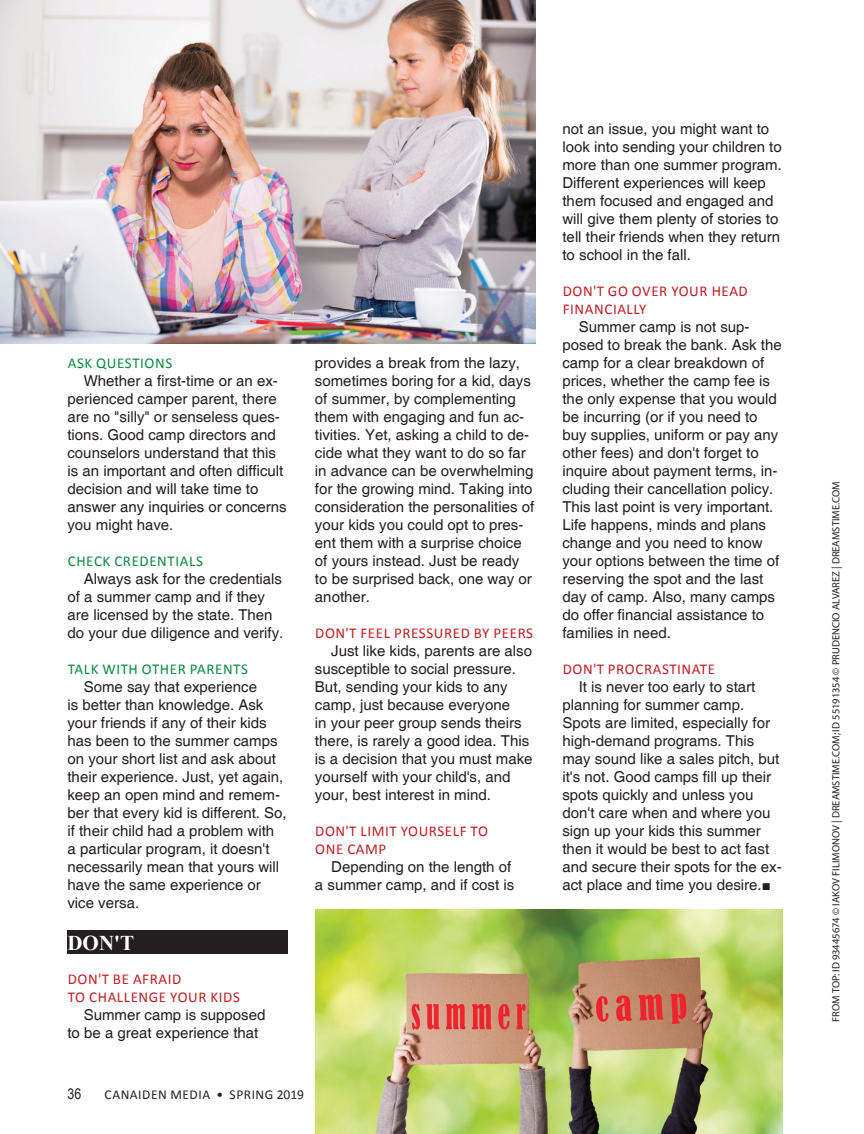
<style>
.page{position:relative;width:864px;height:1134px;background:#fff}
.page>*{position:absolute;margin:0;border:0;box-sizing:border-box;transform-origin:0 0}
.t1{font:700 21px "Times New Roman";color:#fff}
.t2{font:italic 18px "Myriad";color:#231f20;scale:.69 1}
.t3{font:15px/18px "Helvetica";color:#231f20}
.t4{font:15px/18px "Calibri";letter-spacing:.04em;color:#ba1f24}
.t5{font:15px "Calibri";letter-spacing:.04em;color:#0d8842}
.t6{font:15px "Arial";color:#231f20;scale:.82 1}
.t7{font:13.5px "Calibri";letter-spacing:.04em;color:#231f20}
.t8{font:10.5px "Myriad";color:#231f20}
.s1{font-family:"Times New Roman"}
</style>
<div class="page">
<div style="left:68px;top:930px;width:220px;height:24px;background:#231f20"></div>
<img style="left:0;top:0;width:536px;height:343px">
<img style="left:315px;top:909px;width:468px;height:225px">
<p class="t5" style="left:68px;top:354px;width:106px">ASK QUESTIONS</p>
<p class="t3" style="left:67px;top:372px;width:221px;text-indent:16px">Whether a first-time or an ex&shy;perienced camper parent, there are no "silly" or senseless ques&shy;tions. Good camp directors and counselors understand that this is an important and often difficult decision and will take time to answer any inquiries or concerns you might have.</p>
<p class="t5" style="left:68px;top:552px;width:137px">CHECK CREDENTIALS</p>
<p class="t3" style="left:67px;top:570px;width:217px;text-indent:16px">Always ask for the credentials of a summer camp and if they are licensed by the state. Then do your due diligence and verify.</p>
<p class="t5" style="left:68px;top:660px;width:182px">TALK WITH OTHER PARENTS</p>
<p class="t3" style="left:67px;top:678px;width:221px;text-indent:16px">Some say that experience<br>is better than knowledge. Ask your friends if any of their kids has been to the summer camps on your short list and ask about their experience. Just, yet again, keep an open mind and remem&shy;ber that every kid is different. So, if their child had a problem with<br>a particular program, it doesn't necessarily mean that yours will have the same experience or vice versa.</p>
<h1 class="t1" style="left:68px;top:928px;width:68px">DON'T</h1>
<p class="t4" style="left:68px;top:970px;width:174px">DON'T BE AFRAID<br>TO CHALLENGE YOUR KIDS</p>
<p class="t3" style="left:67px;top:1006px;width:199px;text-indent:16px">Summer camp is supposed to be a great experience that</p>
<p class="t3" style="left:315px;top:354px;width:221px">provides a break from the lazy, sometimes boring for a kid, days of summer, by complementing them with engaging and fun ac&shy;tivities. Yet, asking a child to de&shy;cide what they want to do so far in advance can be overwhelming for the growing mind. Taking into consideration the personalities of your kids you could opt to pres&shy;ent them with a surprise choice of yours instead. Just be ready to be surprised back, one way or another.</p>
<p class="t4" style="left:315px;top:624px;width:219px">DON'T FEEL PRESSURED BY PEERS</p>
<p class="t3" style="left:315px;top:642px;width:219px;text-indent:16px">Just like kids, parents are also susceptible to social pressure.<br>But, sending your kids to any camp, just because everyone<br>in your peer group sends theirs there, is rarely a good idea. This is a decision that you must make yourself with your child's, and your, best interest in mind.</p>
<p class="t4" style="left:315px;top:822px;width:174px">DON'T LIMIT YOURSELF TO<br>ONE CAMP</p>
<p class="t3" style="left:315px;top:858px;width:201px;text-align:right">Depending on the length of<br>a summer camp, and if cost is</p>
<p class="t2" style="left:153px;top:1084px;width:31px">plus</p>
<p class="t6" style="left:68px;top:1084px;width:37px">36 •</p>
<p class="t6" style="left:179px;top:1084px;width:110px">• SPRING 2019</p>
<p class="t7" style="left:105px;top:1086px;width:201px">CANAIDEN MEDIA • SPRING 2019</p>
<p class="t3" style="left:562px;top:120px;width:221px">not an issue, you might want to look into sending your children to more than one summer program.<br>Different experiences will keep them focused and engaged and will give them plenty of stories to tell their friends when they return to school in the fall.</p>
<p class="t4" style="left:563px;top:282px;width:187px">DON'T GO OVER YOUR HEAD<br>FINANCIALLY</p>
<p class="t3" style="left:562px;top:318px;width:221px;text-indent:16px">Summer camp is not sup&shy;posed to break the bank. Ask the camp for a clear breakdown of prices, whether the camp fee is the only expense that you would be incurring (or if you need to buy supplies, uniform or pay any other fees) and don't forget to inquire about payment terms, in&shy;cluding their cancellation policy.<br>This last point is very important.<br>Life happens, minds and plans change and you need to know your options between the time of reserving the spot and the last day of camp. Also, many camps do offer financial assistance to families in need.</p>
<p class="t4" style="left:563px;top:660px;width:154px">DON'T PROCRASTINATE</p>
<p class="t3" style="left:562px;top:678px;width:221px;text-indent:16px">It is never too early to start planning for summer camp.<br>Spots are limited, especially for high-demand programs. This may sound like a sales pitch, but it's not. Good camps fill up their spots quickly and unless you don't care when and where you sign up your kids this summer then it would be best to act fast and secure their spots for the ex&shy;act place and time you desire.<span class="s1">■</span></p>
<p class="t8" style="left:831px;top:1022px;width:541px;rotate:-90deg">FROM TOP: ID 93445674 © Iakov Filimonov | Dreamstime.com; ID 55191354 © Prudencio Alvarez | Dreamstime.com</p>
</div>
